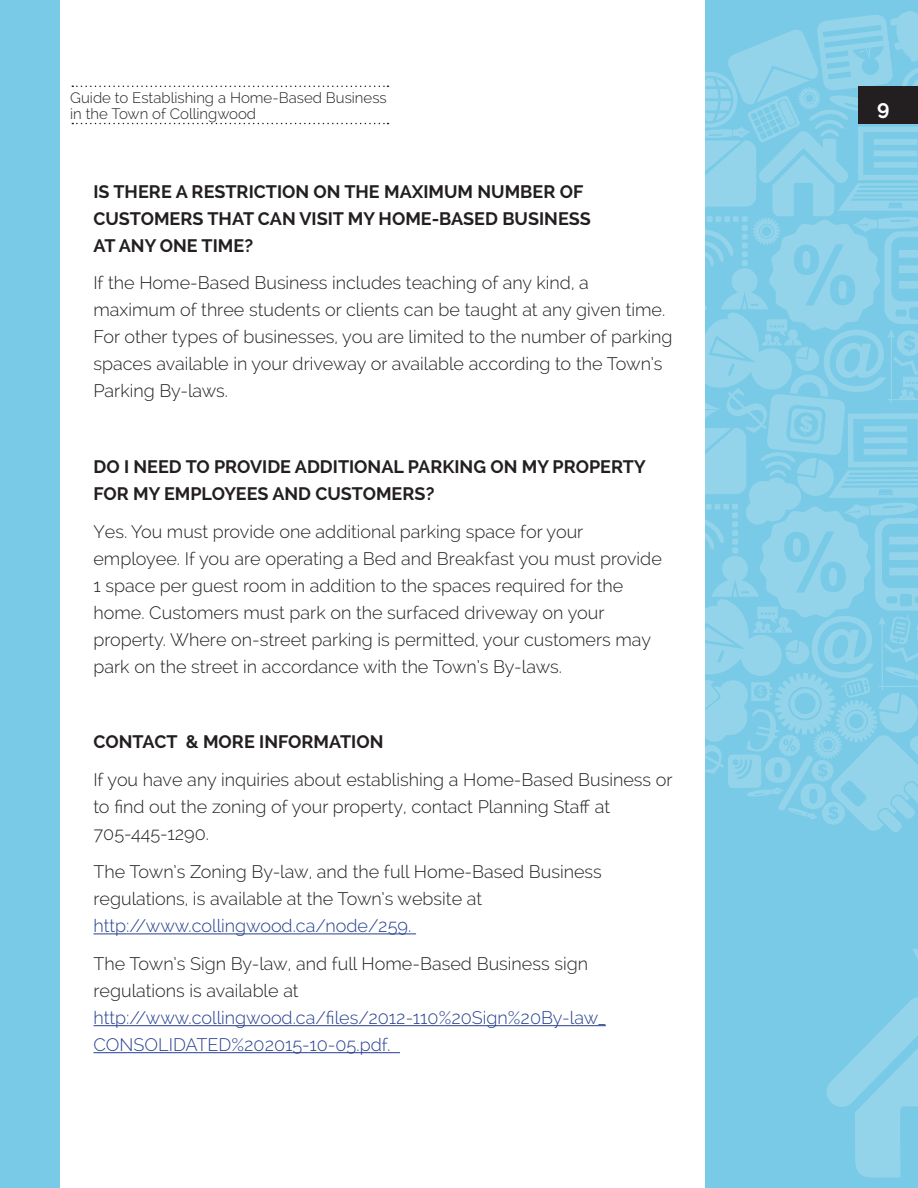
<style>
.page{position:relative;width:918px;height:1188px;background:#fff}
.page>*{position:absolute;margin:0;border:0;box-sizing:border-box;transform-origin:0 0}
.t1{font:700 21px "Raleway";color:#fff}
.t2{font:300 18px/27px "Raleway";color:#231f20}
.t3{font:700 18px "Raleway";color:#231f20}
.t4{font:300 18px/27px "Raleway";color:#253f8e}
.t5{font:300 15px/16.5px "Raleway";color:#231f20}
</style>
<div class="page">
<div style="left:0;top:0;width:59px;height:1188px;background:#79cae6"></div>
<div style="left:705px;top:0;width:213px;height:1188px;background:#79cae6"></div>
<svg style="left:705px;top:11px;width:213px;height:821px"></svg>
<svg style="left:913px;top:949px;width:5px;height:10px"></svg>
<svg style="left:826px;top:997px;width:92px;height:181px"></svg>
<svg style="left:72px;top:86px;width:316px;height:1px"></svg>
<svg style="left:72px;top:123px;width:316px;height:1px"></svg>
<hr style="left:93px;top:933px;width:323px;height:1px;background:#253f8e">
<hr style="left:93px;top:1025px;width:513px;height:1px;background:#253f8e">
<hr style="left:93px;top:1052px;width:307px;height:1px;background:#253f8e">
<div style="left:858px;top:86px;width:60px;height:38px;background:#231f20"></div>
<p class="t5" style="left:70px;top:89px;width:318px">Guide to Establishing a Home-Based Business in the Town of Collingwood</p>
<p class="t3" style="left:93px;top:181px;width:57px">IS THERE</p>
<p class="t3" style="left:176px;top:181px;width:28px">A RESTRICTION</p>
<p class="t3" style="left:314px;top:181px;width:219px">ON THE MAXIMUM NUMBER</p>
<p class="t3" style="left:560px;top:181px;width:25px">OF</p>
<p class="t3" style="left:93px;top:208px;width:13px">CUSTO</p>
<p class="t3" style="left:154px;top:208px;width:28px">MERS</p>
<p class="t3" style="left:208px;top:208px;width:113px">THAT CAN VISIT</p>
<p class="t3" style="left:348px;top:208px;width:179px">MY HOME-BASED BUSINESS</p>
<p class="t3" style="left:93px;top:235px;width:80px">AT ANY ONE</p>
<p class="t3" style="left:202px;top:235px;width:53px">TIME?</p>
<p class="t2" style="left:93px;top:270px;width:580px">If the Home-Based Business includes teaching of any kind, a maximum of three students or clients can be taught at any given time.<br>For other types of businesses, you are limited to the number of parking spaces available in your driveway or available according to the Town’s Parking By-laws.</p>
<p class="t3" style="left:93px;top:456px;width:53px">DO I NEE</p>
<p class="t3" style="left:169px;top:456px;width:58px">D TO PRO</p>
<p class="t3" style="left:250px;top:456px;width:93px">VIDE ADDITION</p>
<p class="t3" style="left:381px;top:456px;width:184px">AL PARKIN G ON MY PROPERT</p>
<p class="t3" style="left:634px;top:456px;width:13px">Y</p>
<p class="t3" style="left:93px;top:483px;width:109px">FOR MY EMPLO</p>
<p class="t3" style="left:224px;top:483px;width:23px">YEES</p>
<p class="t3" style="left:272px;top:483px;width:56px">AND CUSTO</p>
<p class="t3" style="left:376px;top:483px;width:28px">MERS</p>
<p class="t3" style="left:426px;top:483px;width:10px">?</p>
<p class="t2" style="left:93px;top:518px;width:570px">Yes. You must provide one additional parking space for your employee. If you are operating a Bed and Breakfast you must provide 1 space per guest room in addition to the spaces required for the home. Customers must park on the surfaced driveway on your property. Where on-street parking is permitted, your customers may park on the street in accordance with the Town’s By-laws.</p>
<p class="t3" style="left:93px;top:732px;width:291px">CONTACT &amp; MORE INFORMATION</p>
<p class="t2" style="left:93px;top:766px;width:581px">If you have any inquiries about establishing a Home-Based Business or to find out the zoning of your property, contact Planning Staff at<br>705-445-1290.</p>
<p class="t2" style="left:93px;top:858px;width:510px">The Town’s Zoning By-law, and the full Home-Based Business regulations, is available at the Town’s website at</p>
<p class="t4" style="left:93px;top:912px;width:319px">http://www.collingwood.ca/node/259.</p>
<p class="t2" style="left:93px;top:950px;width:496px">The Town’s Sign By-law, and full Home-Based Business sign regulations is available at</p>
<p class="t4" style="left:93px;top:1004px;width:514px">http://www.collingwood.ca/files/2012-110%20Sign%20By-law_<br>CONSOLIDATED%202015-10-05.pdf.</p>
<p class="t1" style="left:877px;top:95px;width:14px">9</p>
</div>
